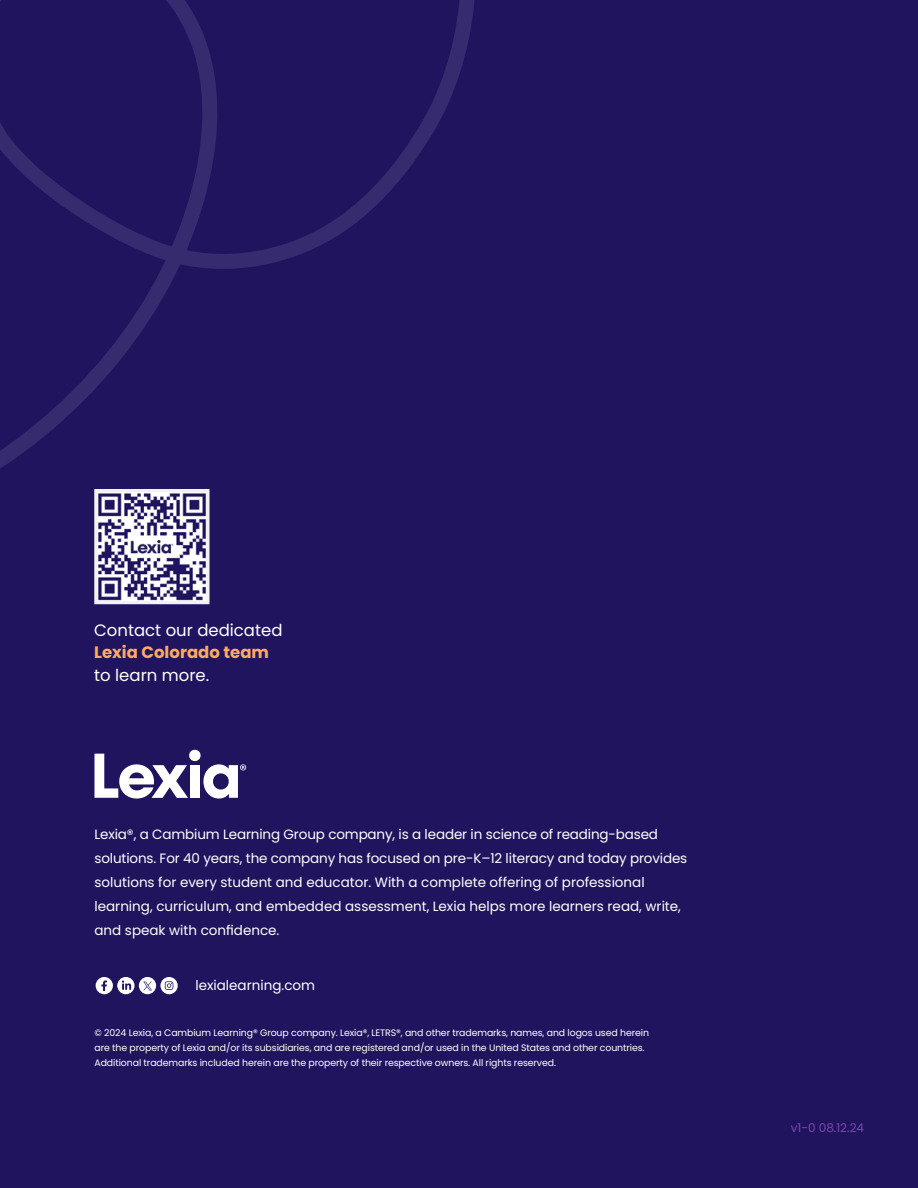
<style>
.page{position:relative;width:918px;height:1188px;background:#21145f}
.page>*{position:absolute;margin:0;border:0;box-sizing:border-box;transform-origin:0 0}
.t1{font:16.5px/22.5px "Poppins";color:#fff}
.t2{font:13.5px/24px "Poppins";color:#fff}
.Version_Info{font:12px "Poppins";color:#7847ad}
.t3{font:9.3px/15px "Poppins";letter-spacing:-.01em;color:#fff}
.s1{font-weight:700;color:#feaa61}
</style>
<div class="page">
<svg style="left:0;top:0;width:475px;height:468px"></svg>
<svg style="left:94px;top:754px;width:94px;height:45px"></svg>
<div style="left:190px;top:765px;width:10px;height:33px;background:#fff"></div>
<div style="left:189px;top:750px;width:12px;height:11px;background:#fff;border-radius:50%"></div>
<svg style="left:203px;top:764px;width:43px;height:35px"></svg>
<img style="left:98px;top:493px;width:108px;height:107px">
<div style="left:94px;top:489px;width:116px;height:115px;border:3px solid #f1f2f2"></div>
<svg style="left:96px;top:977px;width:82px;height:17px"></svg>
<p class="t1" style="left:94px;top:619px;width:190px">Contact our dedicated<br><span class="s1">Lexia Colorado team </span>to learn more.</p>
<p class="t2" style="left:94px;top:822px;width:594px">Lexia®, a Cambium Learning Group company, is a leader in science of reading-based solutions. For 40 years, the company has focused on pre-K–12 literacy and today provides solutions for every student and educator. With a complete offering of professional learning, curriculum, and embedded assessment, Lexia helps more learners read, write, and speak with confidence.</p>
<p class="t2" style="left:195px;top:973px;width:121px">lexialearning.com</p>
<p class="t3" style="left:94px;top:1025px;width:556px">© 2024 Lexia, a Cambium Learning® Group company. Lexia®, LETRS®, and other trademarks, names, and logos used herein are the property of Lexia and/or its subsidiaries, and are registered and/or used in the United States and other countries.<br>Additional trademarks included herein are the property of their respective owners. All rights reserved.</p>
<p class="Version_Info" style="left:791px;top:1121px;width:75px">v1-0 08.12.24</p>
</div>
